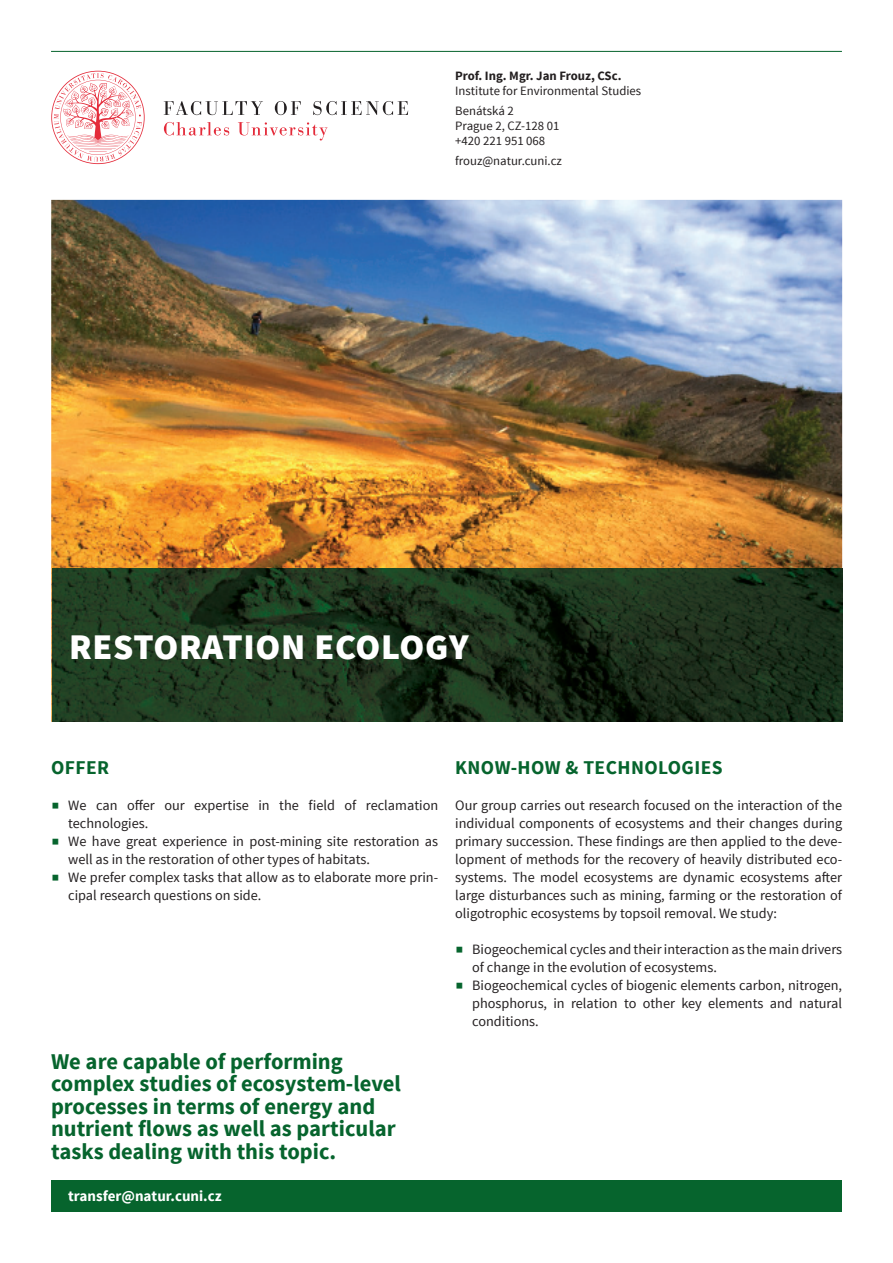
<style>
.page{position:relative;width:893px;height:1263px;background:#fff}
.page>*{position:absolute;margin:0;border:0;box-sizing:border-box;transform-origin:0 0}
.t1{font:900 36px "Source Sans Pro";letter-spacing:.02em;color:#fff}
.t2{font:700 22.5px/22.5px "Source Sans Pro";color:#06642d}
.t3{font:700 19.5px "Source Sans Pro";letter-spacing:.02em;color:#06642d}
.t4{font:700 15px "Source Sans Pro";color:#fff}
.t5{font:14.25px/18px "Source Sans Pro";color:#231f20}
.t6{font:12.75px/19.5px "Source Sans Pro";color:#231f20}
.t7{font:700 12.75px "Source Sans Pro";color:#231f20}
.s1{font-size:28.5px;color:#06642d}
</style>
<div class="page">
<hr style="left:51px;top:51px;width:791px;height:1px;background:#06642d">
<img style="left:51px;top:200px;width:791px;height:522px">
<hr style="left:842px;top:569px;width:1px;height:153px;background:#06642d">
<img style="left:52px;top:569px;width:790px;height:153px">
<div style="left:51px;top:1180px;width:791px;height:32px;background:#06642d"></div>
<svg style="left:51px;top:71px;width:94px;height:93px"></svg>
<svg style="left:164px;top:101px;width:99px;height:14px"></svg>
<svg style="left:275px;top:101px;width:26px;height:14px"></svg>
<svg style="left:313px;top:101px;width:95px;height:14px"></svg>
<svg style="left:164px;top:122px;width:65px;height:13px"></svg>
<svg style="left:238px;top:122px;width:89px;height:18px"></svg>
<p class="t7" style="left:455px;top:67px;width:168px">Prof. Ing. Mgr. Jan Frouz, CSc.</p>
<p class="t6" style="left:455px;top:81px;width:187px">Institute for Environmental Studies<br>Benátská 2</p>
<p class="t6" style="left:455px;top:118px;width:106px;line-height:15.3px">Prague 2, CZ-128 01 +420 221 951 068</p>
<p class="t6" style="left:455px;top:151px;width:108px">frouz@natur.cuni.cz</p>
<h1 class="t1" style="left:69px;top:623px;width:401px">RESTORATION ECOLOGY</h1>
<h3 class="t3" style="left:51px;top:755px;width:60px">OFFER</h3>
<p class="t5" style="left:68px;top:797px;width:371px;text-indent:-17px"><span class="s1">■</span> We can offer our expertise in the field of reclamation technologies.</p>
<p class="t5" style="left:68px;top:833px;width:371px;text-indent:-17px"><span class="s1">■</span> We have great experience in post-mining site restoration as well as in the restoration of other types of habitats.</p>
<p class="t5" style="left:68px;top:869px;width:371px;text-indent:-17px"><span class="s1">■</span> We prefer complex tasks that allow as to elaborate more prin&shy;cipal research questions on side.</p>
<h2 class="t2" style="left:51px;top:1051px;width:352px">We are capable of performing complex studies of ecosystem-level processes in terms of energy and nutrient flows as well as particular tasks dealing with this topic.</h2>
<p class="t4" style="left:68px;top:1186px;width:155px">transfer@natur.cuni.cz</p>
<h3 class="t3" style="left:455px;top:755px;width:269px">KNOW-HOW &amp; TECHNOLOGIES</h3>
<p class="t5" style="left:455px;top:797px;width:388px;text-align:justify">Our group carries out research focused on the interaction of the individual components of ecosystems and their changes during primary succession. These findings are then applied to the deve&shy;lopment of methods for the recovery of heavily distributed eco&shy;systems. The model ecosystems are dynamic ecosystems after large disturbances such as mining, farming or the restoration of oligotrophic ecosystems by topsoil removal. We study:</p>
<p class="t5" style="left:472px;top:941px;width:371px;text-indent:-17px"><span class="s1">■</span> Biogeochemical cycles and their interaction as the main drivers of change in the evolution of ecosystems.</p>
<p class="t5" style="left:472px;top:977px;width:371px;text-align:justify;text-indent:-17px"><span class="s1">■</span> Biogeochemical cycles of biogenic elements carbon, nitrogen, phosphorus, in relation to other key elements and natural conditions.</p>
</div>
